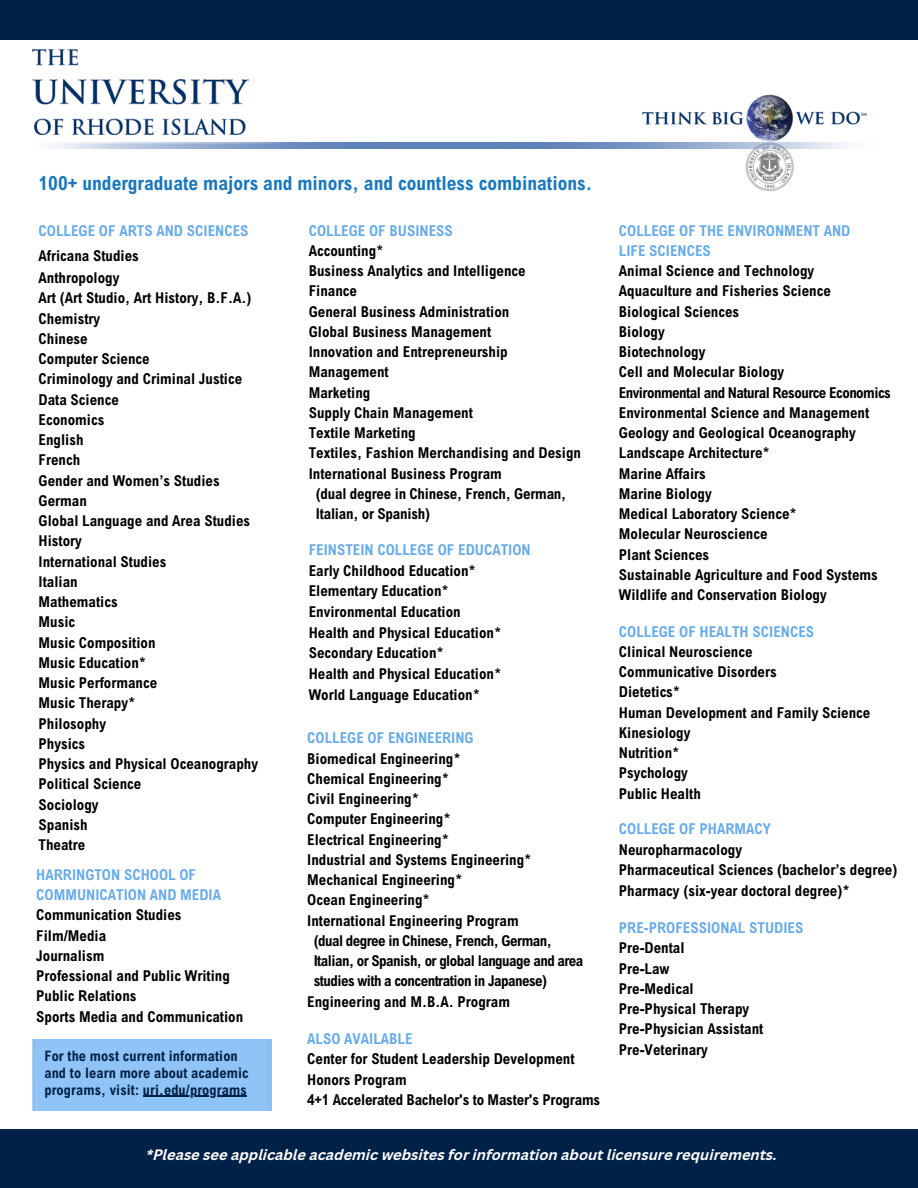
<style>
.page{position:relative;width:918px;height:1188px;background:#fff}
.page>*{position:absolute;margin:0;border:0;box-sizing:border-box;transform-origin:0 0}
.t1{font:700 condensed 19.5px "Arial MT Std";color:#1a78be}
.t2{font:700 condensed 15px "Arial MT Std";color:#000}
.t3{font:700 condensed 15px/20.2px "Arial MT Std";color:#68abe8}
.t4{font:700 condensed 15px "Arial MT Std";letter-spacing:-.035em;color:#000}
.t5{font:italic 700 14.7px "Canva Sans";color:#fff}
.t6{font:700 condensed 14.4px/16.8px "Arial MT Std";letter-spacing:.005em;color:#002147}
</style>
<div class="page">
<img style="left:643px;top:95px;width:223px;height:96px">
<img style="left:55px;top:143px;width:811px;height:5px">
<div style="left:32px;top:1039px;width:240px;height:71px;background:#90c4f6"></div>
<hr style="left:143px;top:1096px;width:104px;height:1px;background:#002147">
<img style="left:32px;top:50px;width:216px;height:84px">
<div style="left:0;top:0;width:918px;height:40px;background:#002147"></div>
<div style="left:0;top:1129px;width:918px;height:59px;background:#002147"></div>
<p class="t1" style="left:39px;top:176px;width:555px">100+ undergraduate majors and minors, and countless combinations.</p>
<p class="t3" style="left:39px;top:222px;width:211px">COLLEGE OF ARTS AND SCIENCES</p>
<p class="t2" style="left:39px;top:250px;width:102px">Africana Studies</p>
<p class="t2" style="left:39px;top:272px;width:82px">Anthropology</p>
<p class="t2" style="left:39px;top:292px;width:214px">Art (Art Studio, Art History, B.F.A.)</p>
<p class="t2" style="left:39px;top:313px;width:63px">Chemistry</p>
<p class="t2" style="left:39px;top:333px;width:51px">Chinese</p>
<p class="t2" style="left:39px;top:353px;width:113px">Computer Science</p>
<p class="t2" style="left:39px;top:373px;width:205px">Criminology and Criminal Justice</p>
<p class="t2" style="left:39px;top:394px;width:82px">Data Science</p>
<p class="t2" style="left:39px;top:414px;width:67px">Economics</p>
<p class="t2" style="left:39px;top:434px;width:46px">English</p>
<p class="t2" style="left:39px;top:454px;width:43px">French</p>
<p class="t2" style="left:39px;top:475px;width:183px">Gender and Women’s Studies</p>
<p class="t2" style="left:39px;top:495px;width:50px">German</p>
<p class="t2" style="left:39px;top:515px;width:213px">Global Language and Area Studies</p>
<p class="t2" style="left:39px;top:535px;width:45px">History</p>
<p class="t2" style="left:39px;top:556px;width:129px">International Studies</p>
<p class="t2" style="left:39px;top:576px;width:41px">Italian</p>
<p class="t2" style="left:39px;top:596px;width:81px">Mathematics</p>
<p class="t2" style="left:39px;top:616px;width:38px">Music</p>
<p class="t2" style="left:39px;top:637px;width:119px">Music Composition</p>
<p class="t2" style="left:39px;top:657px;width:109px">Music Education*</p>
<p class="t2" style="left:39px;top:677px;width:120px">Music Performance</p>
<p class="t2" style="left:39px;top:697px;width:99px">Music Therapy*</p>
<p class="t2" style="left:39px;top:718px;width:69px">Philosophy</p>
<p class="t2" style="left:39px;top:738px;width:48px">Physics</p>
<p class="t2" style="left:39px;top:758px;width:221px">Physics and Physical Oceanography</p>
<p class="t2" style="left:39px;top:778px;width:104px">Political Science</p>
<p class="t2" style="left:39px;top:799px;width:61px">Sociology</p>
<p class="t2" style="left:39px;top:819px;width:51px">Spanish</p>
<p class="t2" style="left:39px;top:839px;width:48px">Theatre</p>
<p class="t3" style="left:36px;top:866px;width:186px">HARRINGTON SCHOOL OF<br>COMMUNICATION AND MEDIA</p>
<p class="t2" style="left:36px;top:909px;width:147px">Communication Studies</p>
<p class="t2" style="left:36px;top:930px;width:71px">Film/Media</p>
<h1 class="t2" style="left:36px;top:950px;width:70px">Journalism</h1>
<p class="t2" style="left:36px;top:970px;width:195px">Professional and Public Writing</p>
<p class="t2" style="left:36px;top:990px;width:102px">Public Relations</p>
<p class="t2" style="left:36px;top:1011px;width:209px">Sports Media and Communication</p>
<p class="t6" style="left:44px;top:1049px;width:195px">For the most current information</p>
<p class="t6" style="left:44px;top:1066px;width:206px">and to learn more about academic programs, visit: uri.edu/programs</p>
<p class="t3" style="left:309px;top:222px;width:146px">COLLEGE OF BUSINESS</p>
<p class="t2" style="left:309px;top:245px;width:76px">Accounting*</p>
<p class="t2" style="left:309px;top:265px;width:218px">Business Analytics and Intelligence</p>
<p class="t2" style="left:309px;top:286px;width:50px">Finance</p>
<p class="t2" style="left:309px;top:306px;width:202px">General Business Administration</p>
<p class="t2" style="left:309px;top:326px;width:184px">Global Business Management</p>
<p class="t2" style="left:309px;top:346px;width:201px">Innovation and Entrepreneurship</p>
<p class="t2" style="left:309px;top:367px;width:81px">Management</p>
<p class="t2" style="left:309px;top:387px;width:63px">Marketing</p>
<p class="t2" style="left:309px;top:407px;width:166px">Supply Chain Management</p>
<p class="t2" style="left:309px;top:427px;width:109px">Textile Marketing</p>
<p class="t2" style="left:309px;top:448px;width:274px">Textiles, Fashion Merchandising and Design</p>
<p class="t2" style="left:309px;top:468px;width:195px">International Business Program</p>
<p class="t2" style="left:316px;top:488px;width:252px">(dual degree in Chinese, French, German,</p>
<p class="t2" style="left:316px;top:508px;width:116px">Italian, or Spanish)</p>
<p class="t3" style="left:309px;top:542px;width:223px">FEINSTEIN COLLEGE OF EDUCATION</p>
<p class="t2" style="left:309px;top:565px;width:169px">Early Childhood Education*</p>
<p class="t2" style="left:309px;top:586px;width:142px">Elementary Education*</p>
<p class="t2" style="left:309px;top:606px;width:153px">Environmental Education</p>
<p class="t2" style="left:309px;top:627px;width:194px">Health and Physical Education*</p>
<p class="t2" style="left:309px;top:647px;width:137px">Secondary Education*</p>
<p class="t2" style="left:309px;top:668px;width:194px">Health and Physical Education*</p>
<p class="t2" style="left:309px;top:689px;width:173px">World Language Education*</p>
<p class="t3" style="left:307px;top:730px;width:168px">COLLEGE OF ENGINEERING</p>
<p class="t2" style="left:307px;top:753px;width:155px">Biomedical Engineering*</p>
<p class="t2" style="left:307px;top:773px;width:144px">Chemical Engineering*</p>
<p class="t2" style="left:307px;top:793px;width:114px">Civil Engineering*</p>
<p class="t2" style="left:307px;top:814px;width:145px">Computer Engineering*</p>
<p class="t2" style="left:307px;top:834px;width:144px">Electrical Engineering*</p>
<p class="t2" style="left:307px;top:854px;width:226px">Industrial and Systems Engineering*</p>
<p class="t2" style="left:307px;top:874px;width:157px">Mechanical Engineering*</p>
<p class="t2" style="left:307px;top:895px;width:124px">Ocean Engineering*</p>
<p class="t2" style="left:307px;top:915px;width:213px">International Engineering Program</p>
<p class="t4" style="left:314px;top:935px;width:240px">(dual degree in Chinese, French, German,</p>
<p class="t4" style="left:314px;top:955px;width:271px">Italian, or Spanish, or global language and area</p>
<p class="t4" style="left:314px;top:976px;width:235px">studies with a concentration in Japanese)</p>
<p class="t2" style="left:307px;top:996px;width:204px">Engineering and M.B.A. Program</p>
<p class="t3" style="left:307px;top:1031px;width:107px">ALSO AVAILABLE</p>
<p class="t2" style="left:307px;top:1054px;width:269px">Center for Student Leadership Development</p>
<p class="t2" style="left:307px;top:1074px;width:101px">Honors Program</p>
<p class="t2" style="left:307px;top:1094px;width:294px">4+1 Accelerated Bachelor's to Master's Programs</p>
<p class="t3" style="left:619px;top:222px;width:233px">COLLEGE OF THE ENVIRONMENT AND</p>
<p class="t3" style="left:619px;top:242px;width:94px">LIFE SCIENCES</p>
<p class="t2" style="left:619px;top:265px;width:197px">Animal Science and Technology</p>
<p class="t2" style="left:619px;top:286px;width:213px">Aquaculture and Fisheries Science</p>
<p class="t2" style="left:619px;top:306px;width:122px">Biological Sciences</p>
<p class="t2" style="left:619px;top:326px;width:47px">Biology</p>
<p class="t2" style="left:619px;top:346px;width:88px">Biotechnology</p>
<p class="t2" style="left:619px;top:367px;width:167px">Cell and Molecular Biology</p>
<p class="t4" style="left:619px;top:387px;width:274px">Environmental and Natural Resource Economics</p>
<p class="t2" style="left:619px;top:407px;width:252px">Environmental Science and Management</p>
<p class="t2" style="left:619px;top:427px;width:238px">Geology and Geological Oceanography</p>
<p class="t2" style="left:619px;top:448px;width:153px">Landscape Architecture*</p>
<p class="t2" style="left:619px;top:468px;width:89px">Marine Affairs</p>
<p class="t2" style="left:619px;top:488px;width:94px">Marine Biology</p>
<p class="t2" style="left:619px;top:508px;width:180px">Medical Laboratory Science*</p>
<p class="t2" style="left:619px;top:529px;width:150px">Molecular Neuroscience</p>
<p class="t2" style="left:619px;top:549px;width:92px">Plant Sciences</p>
<p class="t2" style="left:619px;top:569px;width:261px">Sustainable Agriculture and Food Systems</p>
<p class="t2" style="left:619px;top:589px;width:209px">Wildlife and Conservation Biology</p>
<p class="t3" style="left:619px;top:623px;width:197px">COLLEGE OF HEALTH SCIENCES</p>
<p class="t2" style="left:619px;top:646px;width:135px">Clinical Neuroscience</p>
<p class="t2" style="left:619px;top:666px;width:159px">Communicative Disorders</p>
<p class="t2" style="left:619px;top:686px;width:63px">Dietetics*</p>
<p class="t2" style="left:619px;top:707px;width:253px">Human Development and Family Science</p>
<p class="t2" style="left:619px;top:727px;width:73px">Kinesiology</p>
<p class="t2" style="left:619px;top:747px;width:62px">Nutrition*</p>
<p class="t2" style="left:619px;top:767px;width:71px">Psychology</p>
<p class="t2" style="left:619px;top:788px;width:84px">Public Health</p>
<p class="t3" style="left:619px;top:821px;width:154px">COLLEGE OF PHARMACY</p>
<p class="t2" style="left:619px;top:844px;width:125px">Neuropharmacology</p>
<p class="t2" style="left:619px;top:865px;width:280px">Pharmaceutical Sciences (bachelor’s degree)</p>
<p class="t2" style="left:619px;top:885px;width:233px">Pharmacy (six-year doctoral degree)*</p>
<p class="t3" style="left:619px;top:920px;width:186px">PRE-PROFESSIONAL STUDIES</p>
<p class="t2" style="left:619px;top:942px;width:67px">Pre-Dental</p>
<p class="t2" style="left:619px;top:963px;width:52px">Pre-Law</p>
<p class="t2" style="left:619px;top:983px;width:76px">Pre-Medical</p>
<p class="t2" style="left:619px;top:1003px;width:132px">Pre-Physical Therapy</p>
<p class="t2" style="left:619px;top:1023px;width:146px">Pre-Physician Assistant</p>
<p class="t2" style="left:619px;top:1044px;width:91px">Pre-Veterinary</p>
<p class="t5" style="left:146px;top:1149px;width:633px">*Please see applicable academic websites for information about licensure requirements.</p>
</div>
